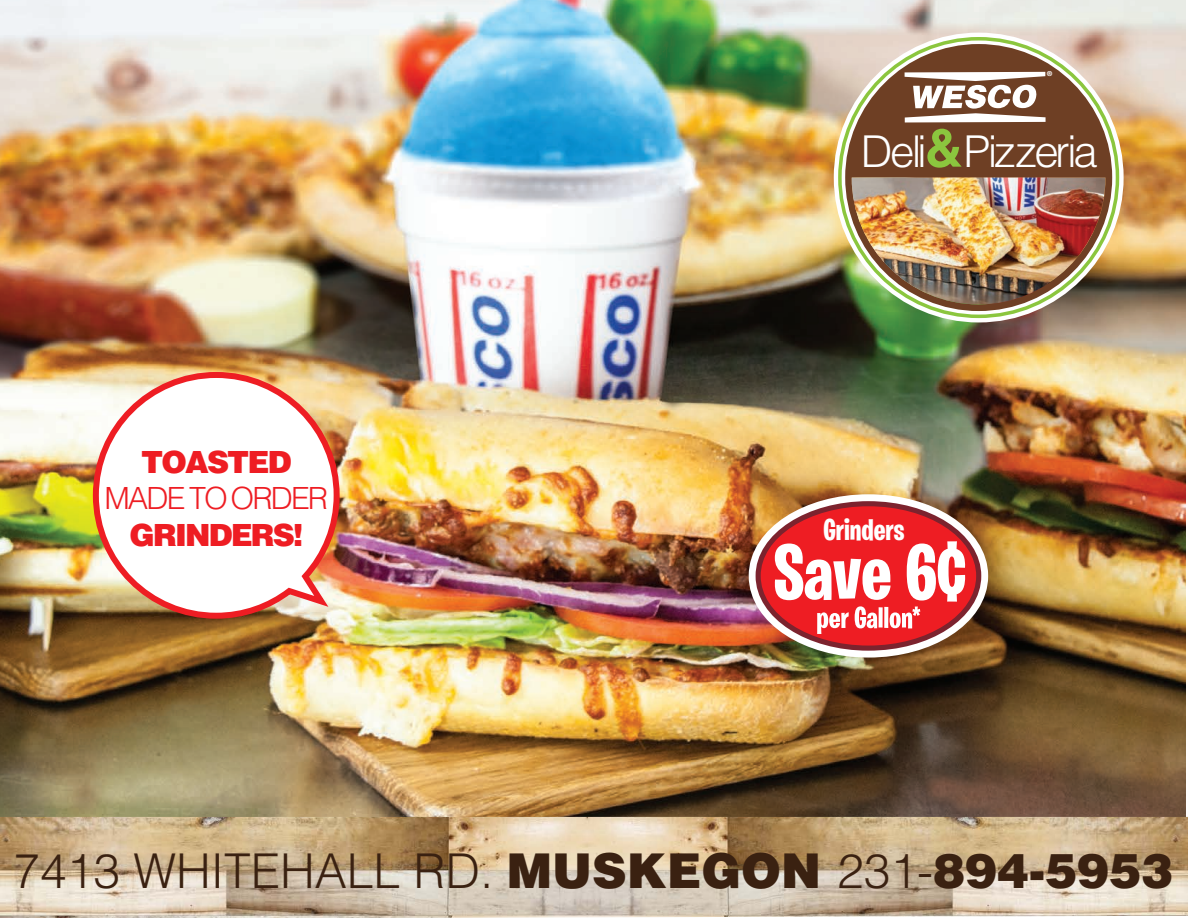
<style>
.page{position:relative;width:1188px;height:918px;background:#fff}
.page>*{position:absolute;margin:0;border:0;box-sizing:border-box;transform-origin:0 0}
.t1{font:700 78.3px "Burbank Big Condensed";color:#fff}
.t2{font:700 52.95px "Helvetica";color:#8bc63e}
.t3{font:300 48px "Helvetica";color:#3a2111}
.t4{font:300 43.95px "Helvetica";letter-spacing:-.06em;color:#fff}
.t5{font:900 30.6px "Helvetica";letter-spacing:-.06em;color:#ee1d23}
.t6{font:300 30.6px "Helvetica";letter-spacing:-.06em;color:#ee1d23}
.t7{font:700 30.45px "Burbank Big Condensed";color:#fff}
.t8{font:700 6.75px "Helvetica";color:#fff}
.s1{font-weight:900}
</style>
<div class="page">
<img style="left:0;top:0;width:1186px;height:817px">
<div style="left:749px;top:494px;width:239px;height:164px;border:24px solid #fff;border-radius:50%"></div>
<div style="left:756px;top:501px;width:225px;height:150px;border:10px solid #7c232e;border-radius:50%"></div>
<div style="left:761px;top:506px;width:215px;height:140px;background:#ee1d23;border-radius:50%"></div>
<svg style="left:817px;top:606px;width:103px;height:28px"></svg>
<svg style="left:90px;top:369px;width:253px;height:253px"></svg>
<img style="left:829px;top:28px;width:299px;height:299px">
<img style="left:838px;top:37px;width:281px;height:281px">
<svg style="left:845px;top:44px;width:267px;height:267px;background:#8c6c4f"></svg>
<svg style="left:905px;top:72px;width:141px;height:50px"></svg>
<img style="left:852px;top:178px;width:253px;height:126px">
<img style="left:0;top:817px;width:1188px;height:101px">
<p class="t8" style="left:1047px;top:70px;width:6px">®</p>
<p class="t5" style="left:141px;top:442px;width:152px">TOASTED</p>
<p class="t6" style="left:104px;top:479px;width:226px">MADE TOORDER</p>
<p class="t5" style="left:129px;top:515px;width:175px">GRINDERS!</p>
<p class="t2" style="left:925px;top:116px;width:40px">&amp;</p>
<p class="t4" style="left:861px;top:124px;width:238px">Deli Pizzeria</p>
<p class="t7" style="left:823px;top:512px;width:83px">Grinders</p>
<h1 class="t1" style="left:774px;top:526px;width:194px">Save 6¢</h1>
<p class="t3" style="left:13px;top:841px;width:1161px">7413 WHITEHALL RD. <span class="s1">MUSKEGON</span> 231-<span class="s1">894-5953</span></p>
</div>
